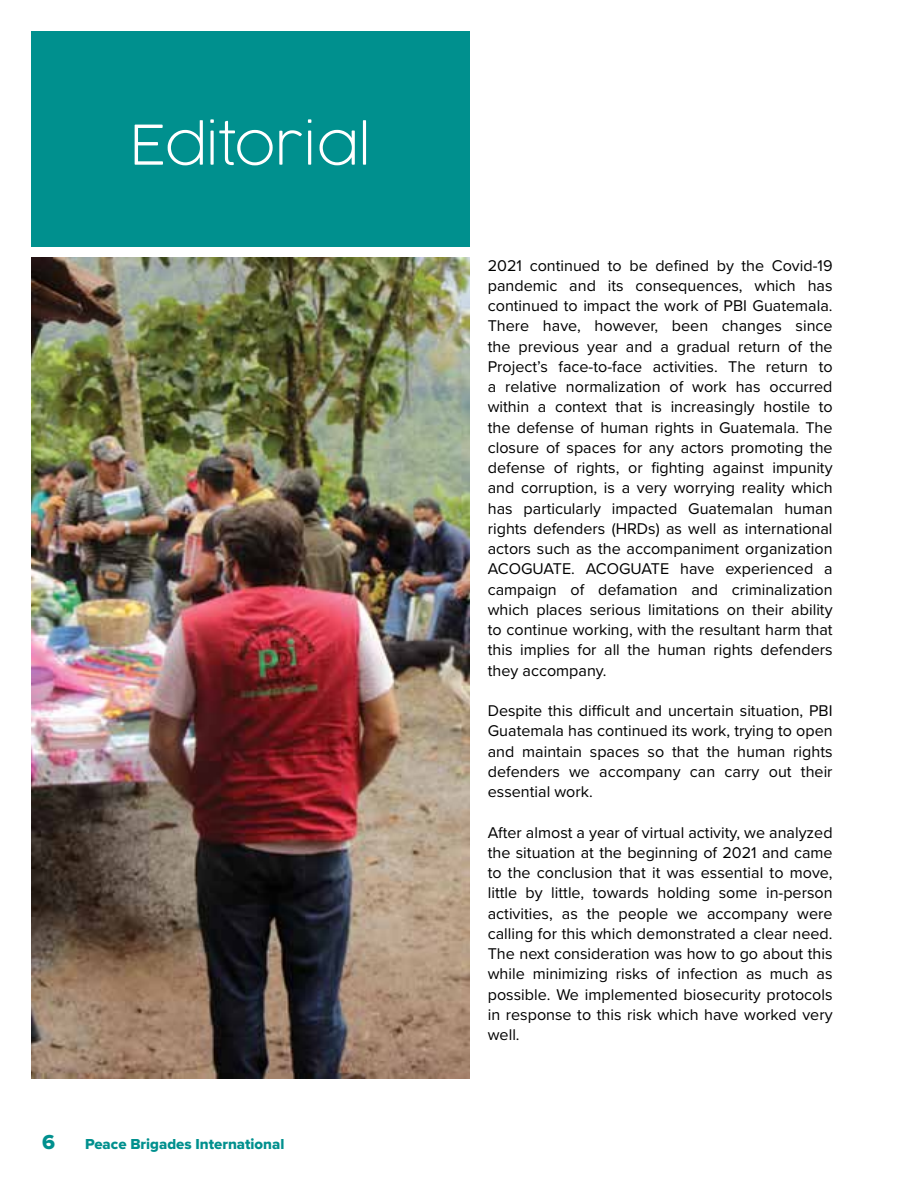
<style>
.page{position:relative;width:918px;height:1188px;background:#fff}
.page>*{position:absolute;margin:0;border:0;box-sizing:border-box;transform-origin:0 0}
.t1{font:200 54px "COCOGOOSE";color:#fff}
.t2{font:21px "Proxima Nova Extrabld";color:#00908e}
.t3{font:16.2px/20.2px "Proxima Nova";color:#000;text-align:justify}
.t4{font:15px "Proxima Nova Extrabld";color:#00908e}
</style>
<div class="page">
<img style="left:31px;top:258px;width:439px;height:821px">
<div style="left:31px;top:31px;width:439px;height:216px;background:#00908e"></div>
<h1 class="t1" style="left:130px;top:108px;width:242px">Editorial</h1>
<p class="t2" style="left:42px;top:1127px;width:14px">6</p>
<p class="t4" style="left:85px;top:1133px;width:201px">Peace Brigades International</p>
<p class="t3" style="left:488px;top:254px;width:346px">2021 continued to be defined by the Covid-19 pandemic and its consequences, which has continued to impact the work of PBI Guatemala.<br>There have, however, been changes since the previous year and a gradual return of the Project’s face-to-face activities. The return to a relative normalization of work has occurred within a context that is increasingly hostile to the defense of human rights in Guatemala. The closure of spaces for any actors promoting the defense of rights, or fighting against impunity and corruption, is a very worrying reality which has particularly impacted Guatemalan human rights defenders (HRDs) as well as international actors such as the accompaniment organization ACOGUATE. ACOGUATE have experienced a campaign of defamation and criminalization which places serious limitations on their ability to continue working, with the resultant harm that this implies for all the human rights defenders they accompany.</p>
<p class="t3" style="left:488px;top:700px;width:346px">Despite this difficult and uncertain situation, PBI Guatemala has continued its work, trying to open and maintain spaces so that the human rights defenders we accompany can carry out their essential work.</p>
<p class="t3" style="left:488px;top:821px;width:346px">After almost a year of virtual activity, we analyzed the situation at the beginning of 2021 and came to the conclusion that it was essential to move, little by little, towards holding some in-person activities, as the people we accompany were calling for this which demonstrated a clear need.<br>The next consideration was how to go about this while minimizing risks of infection as much as possible. We implemented biosecurity protocols in response to this risk which have worked very well.</p>
</div>
